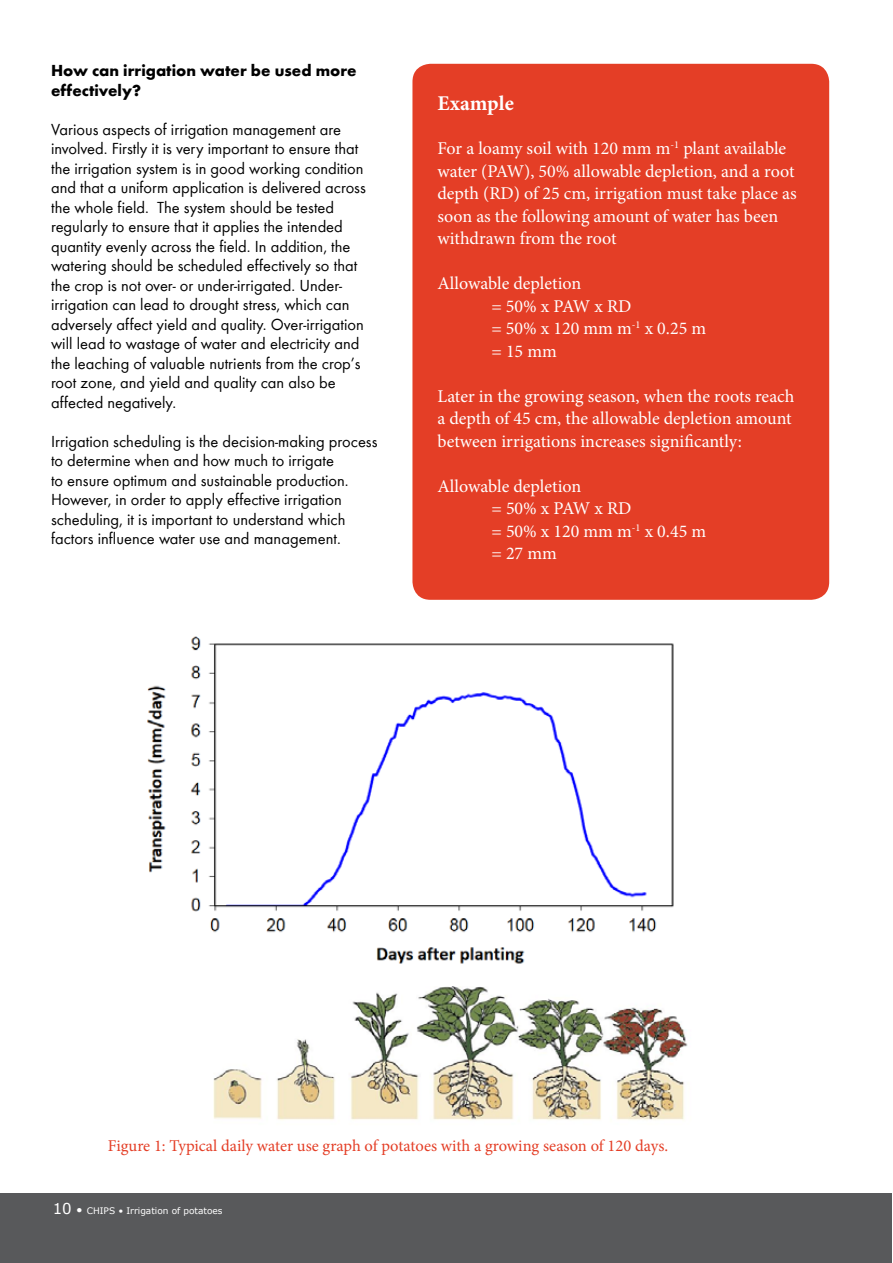
<style>
.page{position:relative;width:893px;height:1263px;background:#fff}
.page>*{position:absolute;margin:0;border:0;box-sizing:border-box;transform-origin:0 0}
.t1{font:700 21px "Minion Pro";color:#fff}
.t2{font:18px/22.5px "Minion Pro";color:#fff}
.t3{font:16.5px/19.5px "Bright";color:#000}
.t4{font:16.5px "Minion Pro";color:#e43e26}
.t5{font:700 16.5px/19.5px "Bright";color:#000}
.t6{font:9px "MS Reference Sans Serif";color:#fff}
.s1{font-size:15px}
.s2{font-size:12px}
</style>
<div class="page">
<div style="left:0;top:1193px;width:892px;height:70px;background:#58595b"></div>
<img style="left:147px;top:636px;width:541px;height:484px">
<div style="left:412px;top:64px;width:417px;height:536px;background:#e43e26;border-radius:18px"></div>
<p class="t5" style="left:51px;top:61px;width:307px">How can irrigation water be used more effectively?</p>
<p class="t3" style="left:51px;top:119px;width:316px">Various aspects of irrigation management are involved. Firstly it is very important to ensure that the irrigation system is in good working condition and that a uniform application is delivered across the whole field. The system should be tested regularly to ensure that it applies the intended quantity evenly across the field. In addition, the watering should be scheduled effectively so that the crop is not over- or under-irrigated. Under&shy;irrigation can lead to drought stress, which can adversely affect yield and quality. Over-irrigation will lead to wastage of water and electricity and the leaching of valuable nutrients from the crop’s root zone, and yield and quality can also be affected negatively.</p>
<p class="t3" style="left:51px;top:431px;width:328px">Irrigation scheduling is the decision-making process to determine when and how much to irrigate<br>to ensure optimum and sustainable production.<br>However, in order to apply effective irrigation scheduling, it is important to understand which factors influence water use and management.</p>
<p class="t1" style="left:437px;top:89px;width:78px">Example</p>
<p class="t2" style="left:437px;top:137px;width:361px">For a loamy soil with 120 mm m<sup>-1</sup> plant available water (PAW), 50% allowable depletion, and a root depth (RD) of 25 cm, irrigation must take place as soon as the following amount of water has been withdrawn from the root</p>
<p class="t2" style="left:491px;top:272px;width:216px;text-indent:-54px">Allowable depletion<br>= 50% x PAW x RD<br>= 50% x 120 mm m<sup>-1</sup> x 0.25 m = 15 mm</p>
<p class="t2" style="left:437px;top:385px;width:358px">Later in the growing season, when the roots reach a depth of 45 cm, the allowable depletion amount between irrigations increases significantly:</p>
<p class="t2" style="left:491px;top:475px;width:216px;text-indent:-54px">Allowable depletion<br>= 50% x PAW x RD<br>= 50% x 120 mm m<sup>-1</sup> x 0.45 m = 27 mm</p>
<p class="t4" style="left:108px;top:1135px;width:562px">Figure 1: Typical daily water use graph of potatoes with a growing season of 120 days.</p>
<p class="t6" style="left:53px;top:1205px;width:171px"><span class="s1">10</span> <span class="s2">•</span> CHIPS • Irrigation of potatoes</p>
</div>
